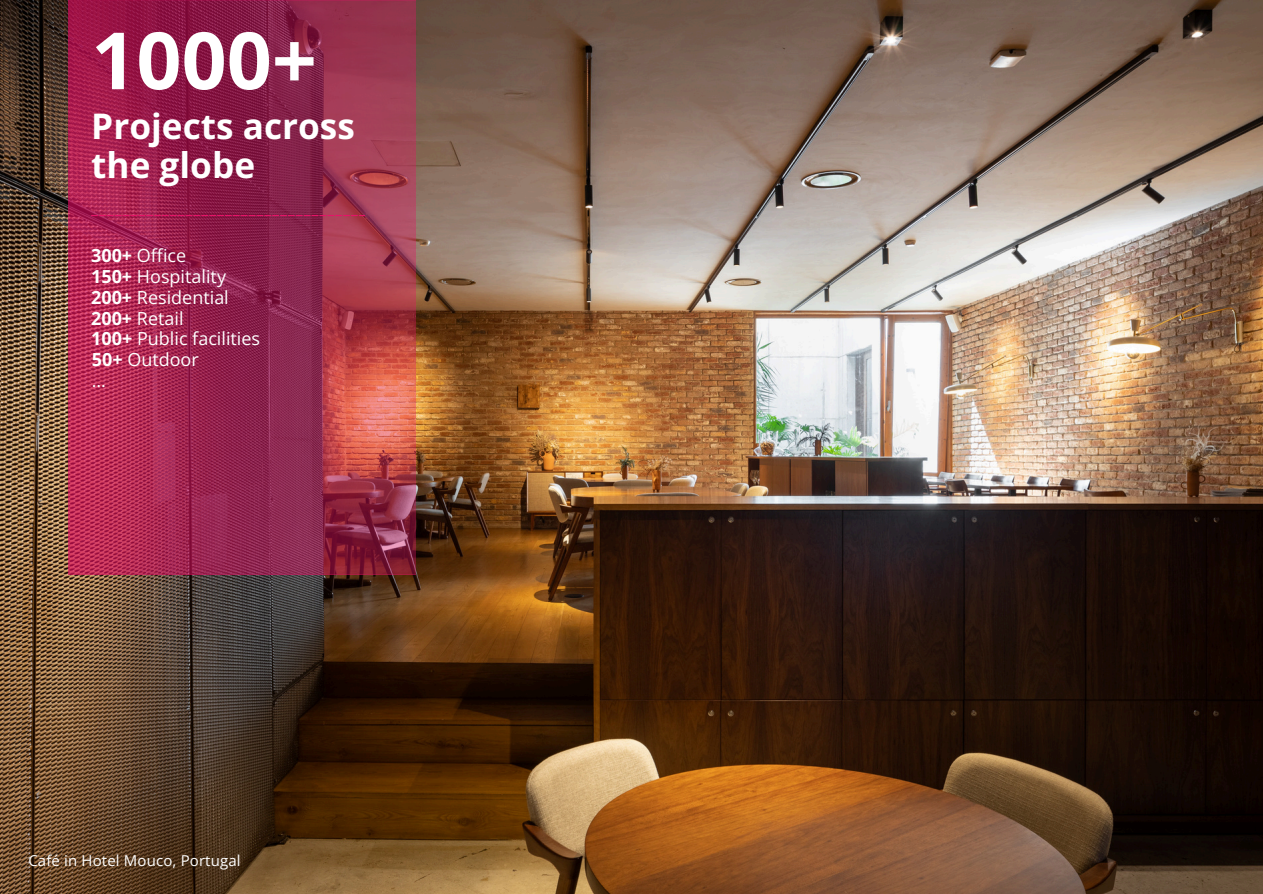
<style>
.page{position:relative;width:1263px;height:894px;background:#fff}
.page>*{position:absolute;margin:0;border:0;box-sizing:border-box;transform-origin:0 0}
.t1{font:700 78.9px "Open Sans";color:#fff}
.t2{font:700 35.25px/38.2px "Open Sans";color:#fff}
.t3{font:18px "Open Sans";color:#fff}
.t4{font:15px "Open Sans";letter-spacing:.01em;color:#fff}
.s1{font-weight:700}
</style>
<div class="page">
<img style="left:0;top:0;width:1263px;height:893px">
<svg style="left:68px;top:0;width:348px;height:574px;background:#9e2a4e"></svg>
<svg style="left:91px;top:215px;width:274px;height:1px"></svg>
<h2 class="t1" style="left:91px;top:5px;width:227px">1000+</h2>
<p class="t2" style="left:91px;top:106px;width:265px">Projects across the globe</p>
<p class="t3" style="left:91px;top:243px;width:97px"><span class="s1">300+</span> Office</p>
<h3 class="t3" style="left:91px;top:264px;width:136px"><span class="s1">150+</span> Hospitality</h3>
<h3 class="t3" style="left:91px;top:284px;width:139px"><span class="s1">200+</span> Residential</h3>
<h3 class="t3" style="left:91px;top:305px;width:94px"><span class="s1">200+</span> Retail</h3>
<h3 class="t3" style="left:91px;top:326px;width:170px"><span class="s1">100+</span> Public facilities</h3>
<p class="t3" style="left:92px;top:347px;width:108px"><span class="s1">50+</span> Outdoor</p>
<h1 class="t3" style="left:92px;top:367px;width:16px">...</h1>
<h3 class="t4" style="left:28px;top:849px;width:214px">Café in Hotel Mouco, Portugal</h3>
</div>
